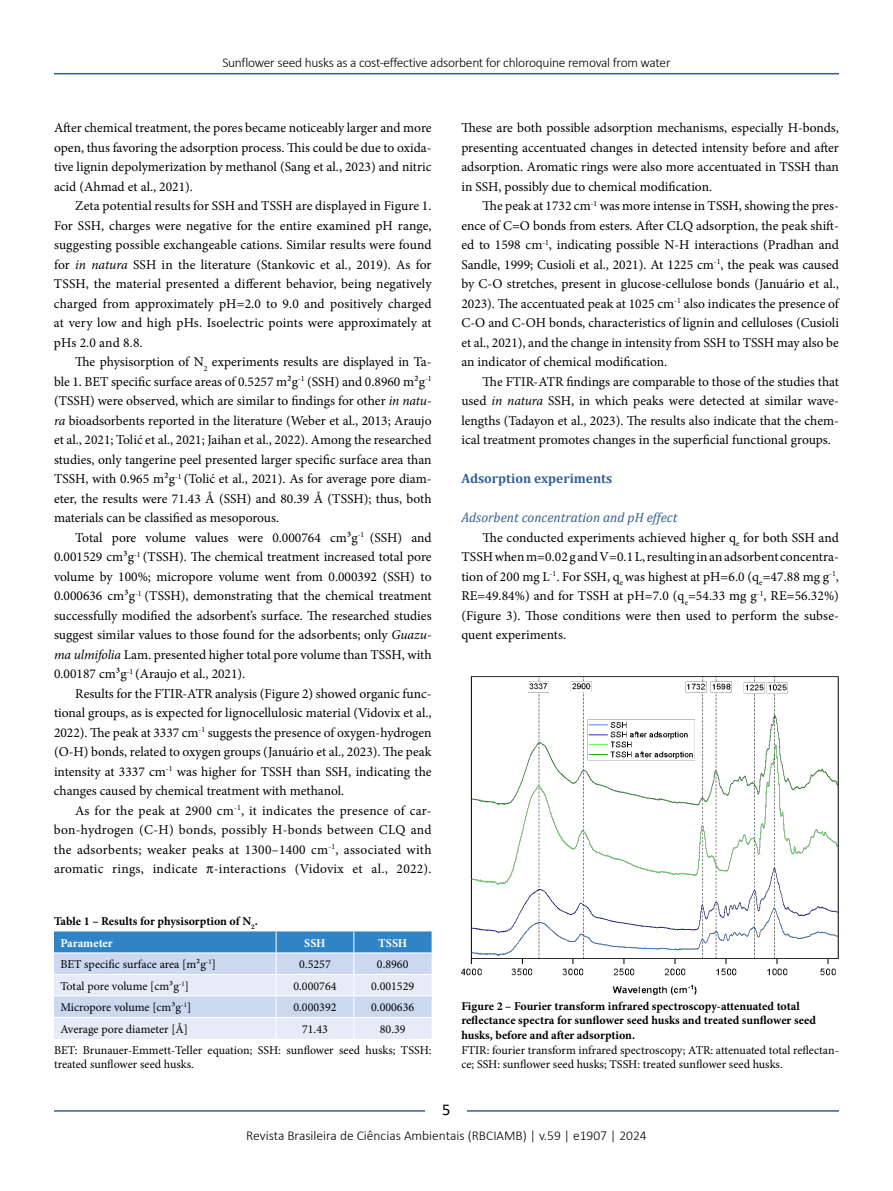
<style>
.page{position:relative;width:893px;height:1191px;background:#fff}
.page>*{position:absolute;margin:0;border:0;box-sizing:border-box;transform-origin:0 0}
.t1{font:16.5px "Calibri";color:#000}
.t2{font:13.5px/19.5px "Minion Pro";color:#000;text-align:justify}
.t3{font:300 13.5px "Calibri";letter-spacing:-.02em;color:#000}
.t4{font:300 13.5px "Calibri";color:#000}
.t5{font:italic 13.5px "Cambria";color:#365f92}
.t6{font:700 13.5px "Cambria";color:#365f92}
.t7{font:12px/21.5px "Minion Pro";color:#000}
.t8{font:700 12px/14.4px "Minion Pro";letter-spacing:-.005em;color:#000}
.t9{font:700 12px "Minion Pro";color:#fff}
.s1{font-style:italic}
.s2{color:#fff}
</style>
<div class="page">
<hr style="left:54px;top:73px;width:785px;height:1px;background:#365f92">
<hr style="left:54px;top:1110px;width:785px;height:1px;background:#365f92">
<div style="left:426px;top:1096px;width:41px;height:26px;background:#fff"></div>
<svg style="left:54px;top:931px;width:378px;height:107px;background:#b9d0eb"></svg>
<img style="left:461px;top:676px;width:378px;height:319px">
<p class="t3" style="left:222px;top:54px;width:450px">Sunflower seed husks as a cost-effective adsorbent for chloroquine removal from water</p>
<p class="t2" style="left:54px;top:118px;width:379px">After chemical treatment, the pores became noticeably larger and more open, thus favoring the adsorption process. This could be due to oxida&shy;tive lignin depolymerization by methanol (Sang et al., 2023) and nitric acid (Ahmad et al., 2021).</p>
<p class="t2" style="left:54px;top:196px;width:379px;text-indent:21px">Zeta potential results for SSH and TSSH are displayed in Figure 1.<br>For SSH, charges were negative for the entire examined pH range, suggesting possible exchangeable cations. Similar results were found for <span class="s1">in natura</span> SSH in the literature (Stankovic et al., 2019). As for TSSH, the material presented a different behavior, being negatively charged from approximately pH=2.0 to 9.0 and positively charged at very low and high pHs. Isoelectric points were approximately at pHs 2.0 and 8.8.</p>
<p class="t2" style="left:54px;top:352px;width:379px;text-indent:21px">The physisorption of N<sub>2</sub> experiments results are displayed in Ta&shy;ble 1. BET specific surface areas of 0.5257 m²g<sup>-1</sup> (SSH) and 0.8960 m²g<sup>-1 </sup>(TSSH) were observed, which are similar to findings for other <span class="s1">in natu&shy;ra</span> bioadsorbents reported in the literature (Weber et al., 2013; Araujo et al., 2021; Tolić et al., 2021; Jaihan et al., 2022). Among the researched studies, only tangerine peel presented larger specific surface area than TSSH, with 0.965 m²g<sup>-1</sup> (Tolić et al., 2021). As for average pore diam&shy;eter, the results were 71.43 Å (SSH) and 80.39 Å (TSSH); thus, both materials can be classified as mesoporous.</p>
<p class="t2" style="left:54px;top:527px;width:379px;text-indent:21px">Total pore volume values were 0.000764 cm³g<sup>-1</sup> (SSH) and 0.001529 cm³g<sup>-1</sup> (TSSH). The chemical treatment increased total pore volume by 100%; micropore volume went from 0.000392 (SSH) to 0.000636 cm³g<sup>-1</sup> (TSSH), demonstrating that the chemical treatment successfully modified the adsorbent’s surface. The researched studies suggest similar values to those found for the adsorbents; only <span class="s1">Guazu&shy;ma ulmifolia</span> Lam. presented higher total pore volume than TSSH, with 0.00187 cm³g<sup>-1</sup> (Araujo et al., 2021).</p>
<p class="t2" style="left:54px;top:683px;width:379px;text-indent:21px">Results for the FTIR-ATR analysis (Figure 2) showed organic func&shy;tional groups, as is expected for lignocellulosic material (Vidovix et al., 2022). The peak at 3337 cm<sup>-1</sup> suggests the presence of oxygen-hydrogen (O-H) bonds, related to oxygen groups (Januário et al., 2023). The peak intensity at 3337 cm<sup>-1</sup> was higher for TSSH than SSH, indicating the changes caused by chemical treatment with methanol.</p>
<p class="t2" style="left:54px;top:801px;width:379px;text-indent:21px">As for the peak at 2900 cm<sup>-1</sup>, it indicates the presence of car&shy;bon-hydrogen (C-H) bonds, possibly H-bonds between CLQ and the adsorbents; weaker peaks at 1300–1400 cm<sup>-1</sup>, associated with aromatic rings, indicate -interactions (Vidovix et al., 2022).</p>
<p class="t8" style="left:60px;top:910px;width:199px;line-height:21.5px;text-indent:-6px">Table 1 – Results for physisorption of N<sub>2</sub>.<br><span class="s2">Parameter</span></p>
<p class="t9" style="left:304px;top:934px;width:23px">SSH</p>
<p class="t9" style="left:378px;top:934px;width:31px">TSSH</p>
<p class="t7" style="left:60px;top:953px;width:157px">BET specific surface area [m²g<sup>-1</sup>]</p>
<p class="t7" style="left:299px;top:953px;width:33px">0.5257</p>
<p class="t7" style="left:377px;top:953px;width:33px">0.8960</p>
<p class="t7" style="left:60px;top:975px;width:130px">Total pore volume [cm³g<sup>-1</sup>]</p>
<p class="t7" style="left:293px;top:975px;width:45px">0.000764</p>
<p class="t7" style="left:371px;top:975px;width:45px">0.001529</p>
<p class="t7" style="left:60px;top:996px;width:132px">Micropore volume [cm³g<sup>-1</sup>]</p>
<p class="t7" style="left:293px;top:996px;width:45px">0.000392</p>
<p class="t7" style="left:371px;top:996px;width:45px">0.000636</p>
<p class="t7" style="left:60px;top:1018px;width:129px">Average pore diameter [Å]</p>
<p class="t7" style="left:302px;top:1018px;width:27px">71.43</p>
<p class="t7" style="left:54px;top:1018px;width:379px;text-indent:326px">80.39<br>BET: Brunauer-Emmett-Teller equation; SSH: sunflower seed husks; TSSH:</p>
<p class="t7" style="left:54px;top:1054px;width:141px">treated sunflower seed husks.</p>
<p class="t2" style="left:461px;top:118px;width:379px">These are both possible adsorption mechanisms, especially H-bonds, presenting accentuated changes in detected intensity before and after adsorption. Aromatic rings were also more accentuated in TSSH than in SSH, possibly due to chemical modification.</p>
<p class="t2" style="left:461px;top:196px;width:379px;text-indent:21px">The peak at 1732 cm<sup>-1</sup> was more intense in TSSH, showing the pres&shy;ence of C=O bonds from esters. After CLQ adsorption, the peak shift&shy;ed to 1598 cm<sup>-1</sup>, indicating possible N-H interactions (Pradhan and Sandle, 1999; Cusioli et al., 2021). At 1225 cm<sup>-1</sup>, the peak was caused by C-O stretches, present in glucose-cellulose bonds (Januário et al., 2023). The accentuated peak at 1025 cm<sup>-1</sup> also indicates the presence of C-O and C-OH bonds, characteristics of lignin and celluloses (Cusioli et al., 2021), and the change in intensity from SSH to TSSH may also be an indicator of chemical modification.</p>
<p class="t2" style="left:461px;top:371px;width:379px;text-indent:21px">The FTIR-ATR findings are comparable to those of the studies that used <span class="s1">in natura</span> SSH, in which peaks were detected at similar wave&shy;lengths (Tadayon et al., 2023). The results also indicate that the chem&shy;ical treatment promotes changes in the superficial functional groups.</p>
<p class="t6" style="left:461px;top:469px;width:152px">Adsorption experiments</p>
<p class="t5" style="left:461px;top:508px;width:218px">Adsorbent concentration and pH effect</p>
<p class="t2" style="left:461px;top:527px;width:379px;text-indent:21px">The conducted experiments achieved higher q<sub>e</sub> for both SSH and TSSH when m=0.02 g and V=0.1 L, resulting in an adsorbent concentra&shy;tion of 200 mg L<sup>-1</sup>. For SSH, q<sub>e</sub> was highest at pH=6.0 (q<sub>e</sub>=47.88 mg g<sup>-1</sup>, RE=49.84%) and for TSSH at pH=7.0 (q<sub>e</sub>=54.33 mg g<sup>-1</sup>, RE=56.32%) (Figure 3). Those conditions were then used to perform the subse&shy;quent experiments.</p>
<p class="t8" style="left:461px;top:999px;width:356px">Figure 2 – Fourier transform infrared spectroscopy-attenuated total reflectance spectra for sunflower seed husks and treated sunflower seed husks, before and after adsorption.</p>
<p class="t7" style="left:461px;top:1043px;width:379px;line-height:14.4px">FTIR: fourier transform infrared spectroscopy; ATR: attenuated total reflectan&shy;ce; SSH: sunflower seed husks; TSSH: treated sunflower seed husks.</p>
<p class="t1" style="left:442px;top:1098px;width:10px">5</p>
<p class="t4" style="left:246px;top:1126px;width:402px">Revista Brasileira de Ciências Ambientais (RBCIAMB) | v.59 | e1907 | 2024</p>
</div>
